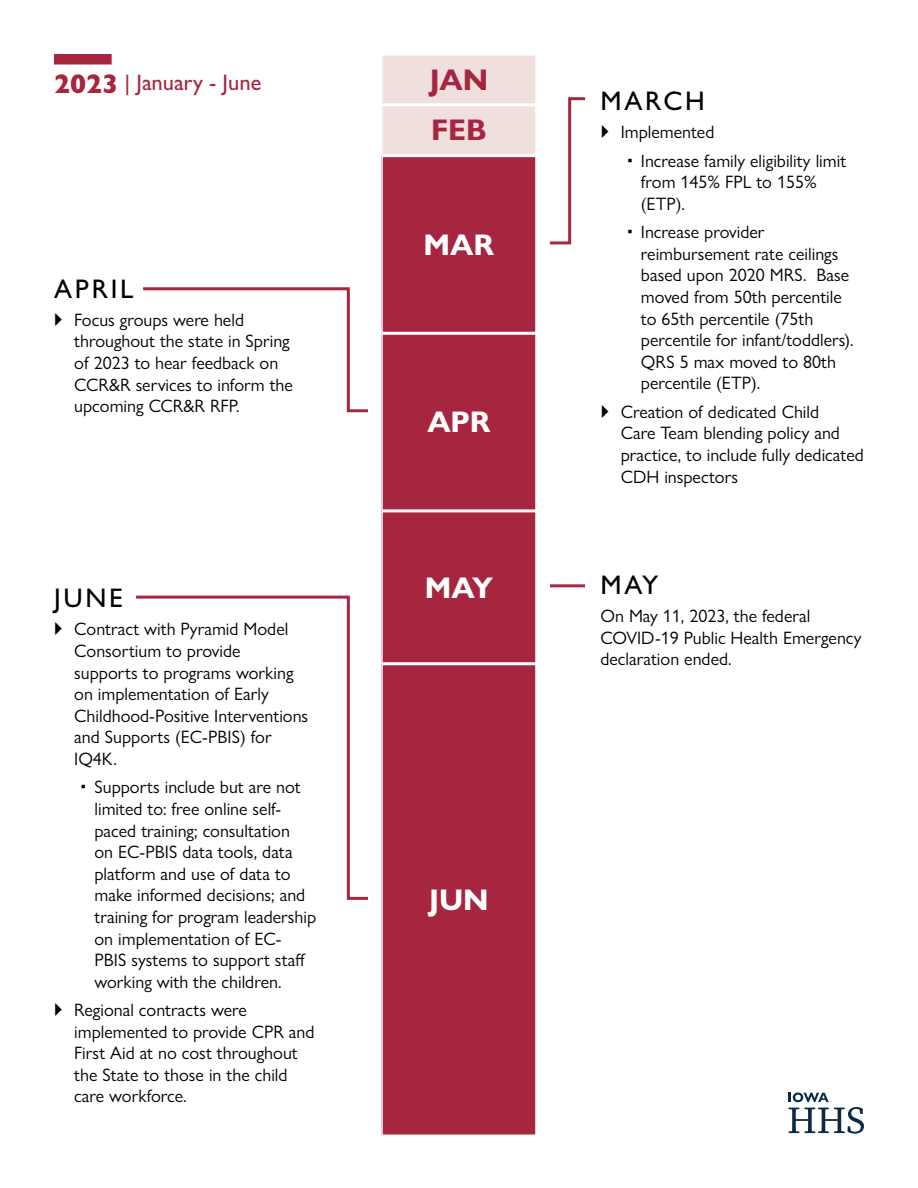
<style>
.page{position:relative;width:918px;height:1188px;background:#fff}
.page>*{position:absolute;margin:0;border:0;box-sizing:border-box;transform-origin:0 0}
.t1{font:700 30px "Gill Sans Nova";color:#fff}
.t2{font:700 30px/50.8px "Gill Sans Nova";color:#a7263f}
.t3{font:500 27px "Gill Sans Nova";letter-spacing:.1em;color:#000}
.t4{font:500 22.5px "Gill Sans Nova";color:#a7263f}
.t5{font:18px/21.6px "Gill Sans Nova";color:#000}
.s1{font-weight:800;font-size:27px}
</style>
<div class="page">
<div style="left:382px;top:55px;width:154px;height:49px;background:#efe0dd"></div>
<div style="left:381px;top:54px;width:156px;height:51px;border:2px solid #fff"></div>
<div style="left:382px;top:106px;width:154px;height:49px;background:#efe0dd"></div>
<div style="left:381px;top:105px;width:156px;height:51px;border:2px solid #fff"></div>
<div style="left:382px;top:156px;width:154px;height:177px;background:#a7263f"></div>
<div style="left:381px;top:156px;width:156px;height:177px;border:2px solid #fff"></div>
<div style="left:382px;top:334px;width:154px;height:176px;background:#a7263f"></div>
<div style="left:381px;top:333px;width:156px;height:178px;border:2px solid #fff"></div>
<div style="left:382px;top:512px;width:154px;height:151px;background:#a7263f"></div>
<div style="left:381px;top:511px;width:156px;height:153px;border:2px solid #fff"></div>
<div style="left:54px;top:54px;width:58px;height:10px;background:#a7263f"></div>
<div style="left:382px;top:665px;width:154px;height:470px;background:#a7263f"></div>
<div style="left:381px;top:664px;width:156px;height:472px;border:2px solid #fff"></div>
<svg style="left:789px;top:1093px;width:75px;height:41px"></svg>
<svg style="left:549px;top:97px;width:37px;height:148px"></svg>
<svg style="left:143px;top:287px;width:225px;height:126px"></svg>
<svg style="left:136px;top:595px;width:232px;height:305px"></svg>
<hr style="left:550px;top:584px;width:35px;height:3px;background:#a7263f">
<p class="t4" style="left:54px;top:68px;width:209px"><span class="s1">2023</span> | January - June</p>
<h2 class="t3" style="left:54px;top:272px;width:81px">APRIL</h2>
<p class="t5" style="left:74px;top:309px;width:220px">Focus groups were held throughout the state in Spring of 2023 to hear feedback on<br>CCR&amp;R services to inform the upcoming CCR&amp;R RFP.</p>
<h2 class="t3" style="left:54px;top:581px;width:71px">JUNE</h2>
<p class="t5" style="left:74px;top:618px;width:236px">Contract with Pyramid Model<br>Consortium to provide supports to programs working on implementation of Early<br>Childhood-Positive Interventions and Supports (EC-PBIS) for<br>IQ4K.</p>
<p class="t5" style="left:94px;top:776px;width:223px">Supports include but are not limited to: free online self&shy;paced training; consultation<br>on EC-PBIS data tools, data platform and use of data to make informed decisions; and training for program leadership on implementation of EC-<br>PBIS systems to support staff working with the children.</p>
<p class="t5" style="left:74px;top:999px;width:242px">Regional contracts were implemented to provide CPR and<br>First Aid at no cost throughout the State to those in the child care workforce.</p>
<h1 class="t2" style="left:430px;top:54px;width:60px">JAN<br>FEB</h1>
<h1 class="t1" style="left:424px;top:226px;width:72px">MAR</h1>
<h1 class="t1" style="left:427px;top:403px;width:65px">APR</h1>
<h1 class="t1" style="left:425px;top:569px;width:70px">MAY</h1>
<h1 class="t1" style="left:429px;top:881px;width:61px">JUN</h1>
<h2 class="t3" style="left:600px;top:84px;width:106px">MARCH</h2>
<p class="t5" style="left:641px;top:118px;width:207px;line-height:28.3px;text-indent:-20px">Implemented<br>Increase family eligibility limit</p>
<p class="t5" style="left:641px;top:171px;width:177px">from 145% FPL to 155% (ETP).</p>
<p class="t5" style="left:641px;top:221px;width:214px">Increase provider reimbursement rate ceilings based upon 2020 MRS. Base moved from 50th percentile to 65th percentile (75th percentile for infant/toddlers).<br>QRS 5 max moved to 80th percentile (ETP).</p>
<p class="t5" style="left:621px;top:401px;width:245px">Creation of dedicated Child<br>Care Team blending policy and practice, to include fully dedicated<br>CDH inspectors</p>
<h2 class="t3" style="left:600px;top:568px;width:59px">MAY</h2>
<p class="t5" style="left:600px;top:605px;width:263px">On May 11, 2023, the federal<br>COVID-19 Public Health Emergency declaration ended.</p>
</div>
